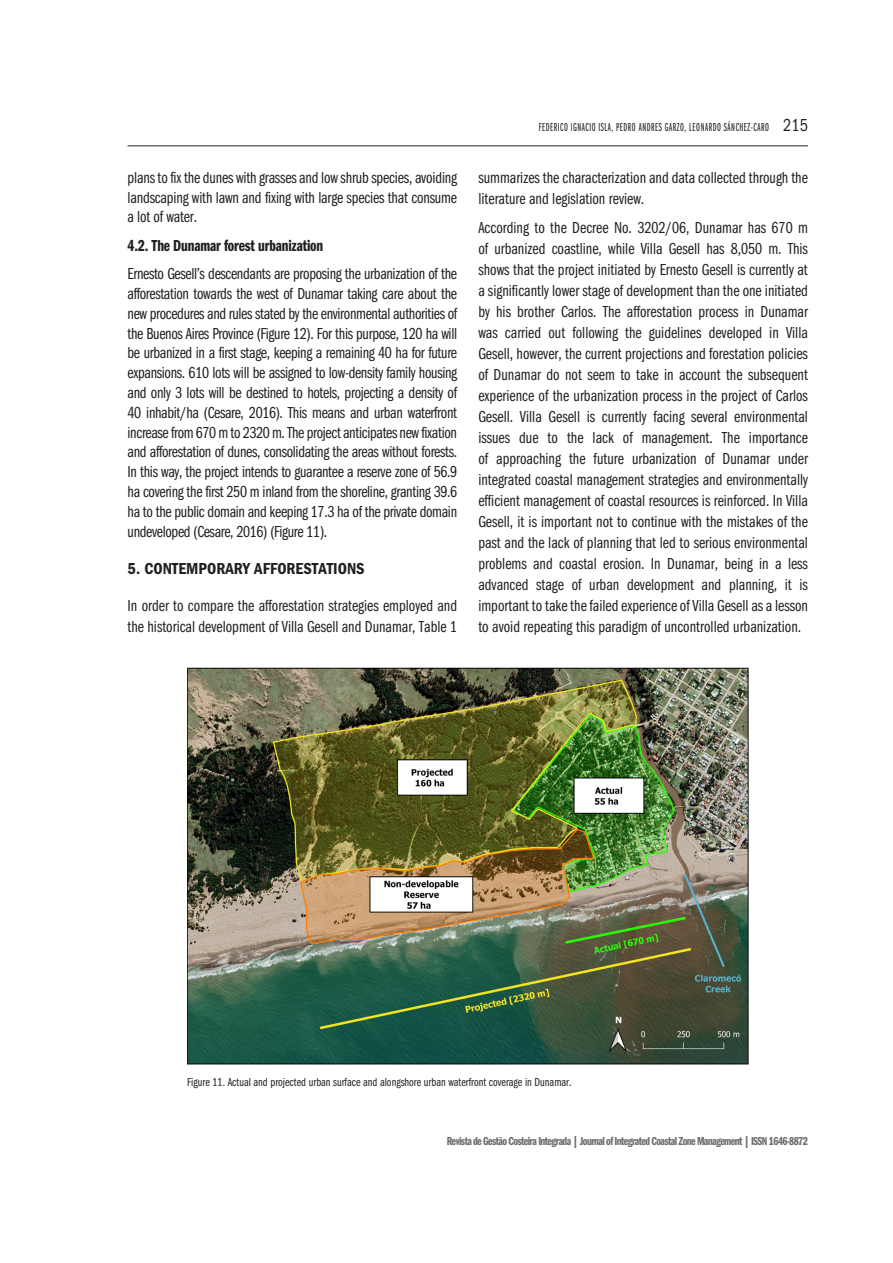
<style>
.page{position:relative;width:893px;height:1263px;background:#fff}
.page>*{position:absolute;margin:0;border:0;box-sizing:border-box;transform-origin:0 0}
.t1{font:condensed 18px "ITC Franklin Gothic Std";color:#231f20;scale:.9 1}
.Corpo{font:16.5px/21px "ITC Franklin Gothic Std Bk Cp";color:#231f20;text-align:justify}
._1_1{font:16.5px "ITC Franklin Gothic Std Dm Cp";letter-spacing:-.01em;color:#231f20}
._1{font:16.5px "ITC Franklin Gothic Std Dm Cd";color:#231f20}
.t2{font:12px "ITC Franklin Gothic Std Dm Cp";letter-spacing:-.05em;color:#6c6d70}
.Legenda{font:12px "ITC Franklin Gothic Std Bk Cp";color:#231f20}
.t3{font:12px "ITC Franklin Gothic Std Bk X Cp";letter-spacing:.05em;color:#231f20;scale:.9 1}
</style>
<div class="page">
<hr style="left:128px;top:145px;width:680px;height:1px;background:#231f20">
<img style="left:187px;top:667px;width:561px;height:398px">
<p class="Corpo" style="left:128px;top:168px;width:331px;line-height:19.8px">plans to fix the dunes with grasses and low shrub species, avoiding landscaping with lawn and fixing with large species that consume a lot of water.</p>
<p class="_1_1" style="left:128px;top:236px;width:197px">4.2. The Dunamar forest urbanization</p>
<p class="Corpo" style="left:128px;top:264px;width:331px;line-height:19.8px">Ernesto Gesell’s descendants are proposing the urbanization of the afforestation towards the west of Dunamar taking care about the new procedures and rules stated by the environmental authorities of the Buenos Aires Province (Figure 12). For this purpose, 120 ha will be urbanized in a first stage, keeping a remaining 40 ha for future expansions. 610 lots will be assigned to low-density family housing and only 3 lots will be destined to hotels, projecting a density of 40 inhabit/ha (Cesare, 2016). This means and urban waterfront increase from 670 m to 2320 m. The project anticipates new fixation and afforestation of dunes, consolidating the areas without forests.<br>In this way, the project intends to guarantee a reserve zone of 56.9 ha covering the first 250 m inland from the shoreline, granting 39.6 ha to the public domain and keeping 17.3 ha of the private domain undeveloped (Cesare, 2016) (Figure 11).</p>
<p class="_1" style="left:128px;top:559px;width:239px">5. CONTEMPORARY AFFORESTATIONS</p>
<p class="Corpo" style="left:128px;top:596px;width:331px;line-height:20.1px">In order to compare the afforestation strategies employed and the historical development of Villa Gesell and Dunamar, Table 1</p>
<p class="t3" style="left:539px;top:121px;width:9px">FEDERICO</p>
<p class="t3" style="left:571px;top:121px;width:8px">IGNACIO</p>
<p class="t3" style="left:598px;top:121px;width:29px">ISLA, PEDRO</p>
<p class="t3" style="left:639px;top:121px;width:10px">ANDRES</p>
<p class="t3" style="left:665px;top:121px;width:37px">GARZO, LEONARDO</p>
<p class="t3" style="left:724px;top:121px;width:42px">SÁNCHEZ-CARO</p>
<p class="t1" style="left:783px;top:115px;width:29px">215</p>
<p class="Corpo" style="left:478px;top:167px;width:331px">summarizes the characterization and data collected through the literature and legislation review.</p>
<p class="Corpo" style="left:478px;top:217px;width:331px">According to the Decree No. 3202/06, Dunamar has 670 m of urbanized coastline, while Villa Gesell has 8,050 m. This shows that the project initiated by Ernesto Gesell is currently at a significantly lower stage of development than the one initiated by his brother Carlos. The afforestation process in Dunamar was carried out following the guidelines developed in Villa Gesell, however, the current projections and forestation policies of Dunamar do not seem to take in account the subsequent experience of the urbanization process in the project of Carlos Gesell. Villa Gesell is currently facing several environmental issues due to the lack of management. The importance of approaching the future urbanization of Dunamar under integrated coastal management strategies and environmentally efficient management of coastal resources is reinforced. In Villa Gesell, it is important not to continue with the mistakes of the past and the lack of planning that led to serious environmental problems and coastal erosion. In Dunamar, being in a less advanced stage of urban development and planning, it is important to take the failed experience of Villa Gesell as a lesson to avoid repeating this paradigm of uncontrolled urbanization.</p>
<p class="Legenda" style="left:187px;top:1075px;width:386px">Figure 11. Actual and projected urban surface and alongshore urban waterfront coverage in Dunamar.</p>
<p class="t2" style="left:447px;top:1134px;width:363px">Revista de Gestão Costeira Integrada | Journal of Integrated Coastal Zone Management | ISSN 1646-8872</p>
</div>
